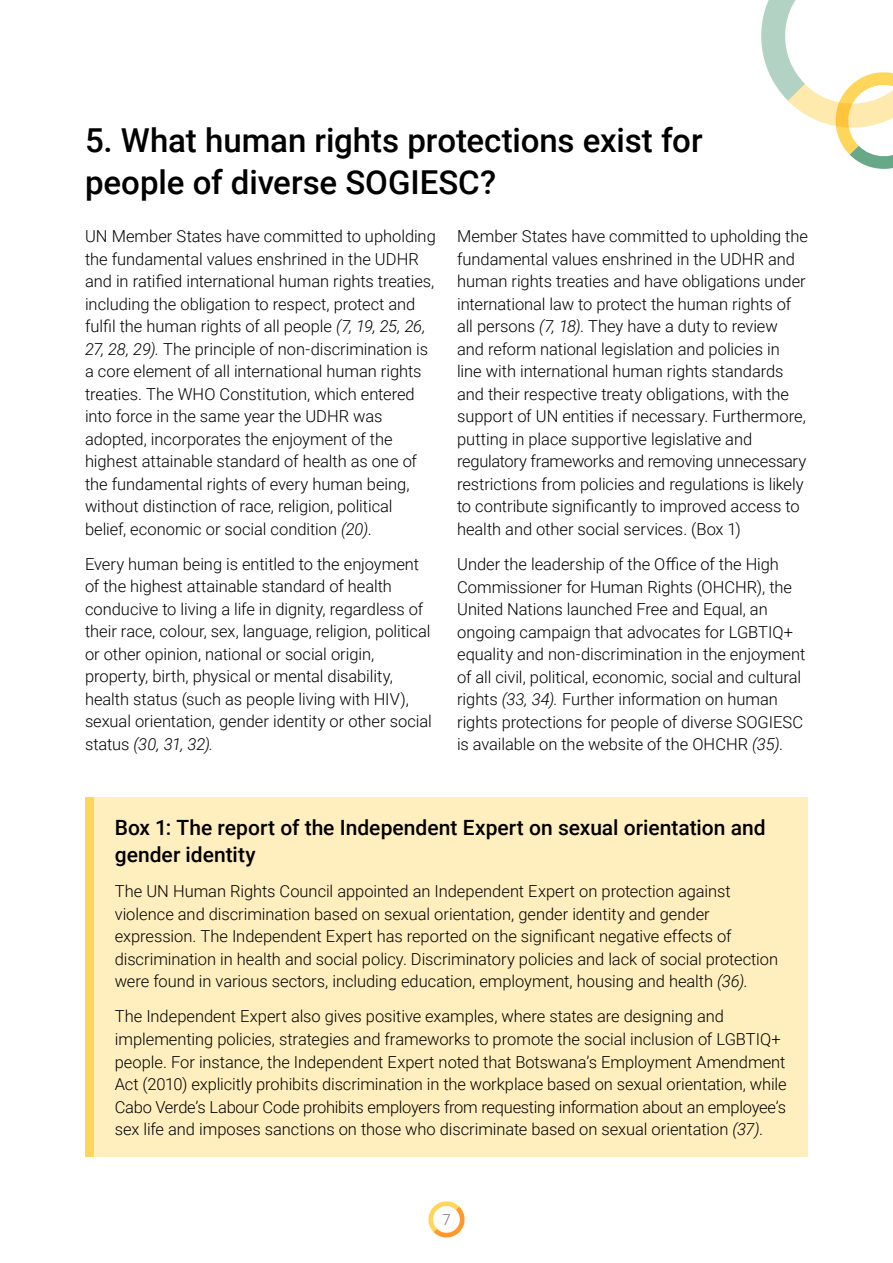
<style>
.page{position:relative;width:893px;height:1263px;background:#fff}
.page>*{position:absolute;margin:0;border:0;box-sizing:border-box;transform-origin:0 0}
.t1{font:500 33px/42px "Roboto";color:#000}
.t2{font:500 21px/27px "Roboto";color:#000}
.t3{font:300 16.5px/22.5px "Roboto";letter-spacing:-.005em;color:#000}
.t4{font:300 15px "Roboto";color:#706f6f}
.s1{font-style:italic}
</style>
<div class="page">
<svg style="left:428px;top:1201px;width:37px;height:37px"></svg>
<div style="left:434px;top:1206px;width:25px;height:26px;background:#fff;border-radius:50%"></div>
<div style="left:94px;top:797px;width:714px;height:360px;background:#ffefbe"></div>
<div style="left:85px;top:797px;width:9px;height:360px;background:#ffd65c"></div>
<svg style="left:761px;top:0;width:132px;height:169px"></svg>
<h1 class="t1" style="left:85px;top:118px;width:619px">5. What human rights protections exist for people of diverse SOGIESC?</h1>
<p class="t3" style="left:85px;top:224px;width:352px">UN Member States have committed to upholding the fundamental values enshrined in the UDHR and in ratified international human rights treaties, including the obligation to respect, protect and fulfil the human rights of all people <span class="s1">(7, 19, 25, 26, 27, 28, 29).</span> The principle of non-discrimination is a core element of all international human rights treaties. The WHO Constitution, which entered into force in the same year the UDHR was adopted, incorporates the enjoyment of the highest attainable standard of health as one of the fundamental rights of every human being, without distinction of race, religion, political belief, economic or social condition <span class="s1">(20)</span>.</p>
<p class="t3" style="left:85px;top:552px;width:348px">Every human being is entitled to the enjoyment of the highest attainable standard of health conducive to living a life in dignity, regardless of their race, colour, sex, language, religion, political or other opinion, national or social origin, property, birth, physical or mental disability, health status (such as people living with HIV), sexual orientation, gender identity or other social status <span class="s1">(30, 31, 32).</span></p>
<p class="t3" style="left:457px;top:224px;width:352px">Member States have committed to upholding the fundamental values enshrined in the UDHR and human rights treaties and have obligations under international law to protect the human rights of all persons <span class="s1">(7, 18)</span>. They have a duty to review and reform national legislation and policies in line with international human rights standards and their respective treaty obligations, with the support of UN entities if necessary. Furthermore, putting in place supportive legislative and regulatory frameworks and removing unnecessary restrictions from policies and regulations is likely to contribute significantly to improved access to health and other social services. (Box 1)</p>
<p class="t3" style="left:457px;top:552px;width:350px">Under the leadership of the Office of the High Commissioner for Human Rights (OHCHR), the United Nations launched Free and Equal, an ongoing campaign that advocates for LGBTIQ+ equality and non-discrimination in the enjoyment of all civil, political, economic, social and cultural rights <span class="s1">(33, 34).</span> Further information on human rights protections for people of diverse SOGIESC is available on the website of the OHCHR <span class="s1">(35)</span>.</p>
<p class="t2" style="left:115px;top:813px;width:652px">Box 1: The report of the Independent Expert on sexual orientation and gender identity</p>
<p class="t3" style="left:115px;top:879px;width:665px">The UN Human Rights Council appointed an Independent Expert on protection against violence and discrimination based on sexual orientation, gender identity and gender expression. The Independent Expert has reported on the significant negative effects of discrimination in health and social policy. Discriminatory policies and lack of social protection were found in various sectors, including education, employment, housing and health <span class="s1">(36)</span>.</p>
<p class="t3" style="left:115px;top:1005px;width:673px">The Independent Expert also gives positive examples, where states are designing and implementing policies, strategies and frameworks to promote the social inclusion of LGBTIQ+ people. For instance, the Independent Expert noted that Botswana’s Employment Amendment Act (2010) explicitly prohibits discrimination in the workplace based on sexual orientation, while Cabo Verde’s Labour Code prohibits employers from requesting information about an employee’s sex life and imposes sanctions on those who discriminate based on sexual orientation <span class="s1">(37)</span>.</p>
<p class="t4" style="left:442px;top:1209px;width:10px">7</p>
</div>
